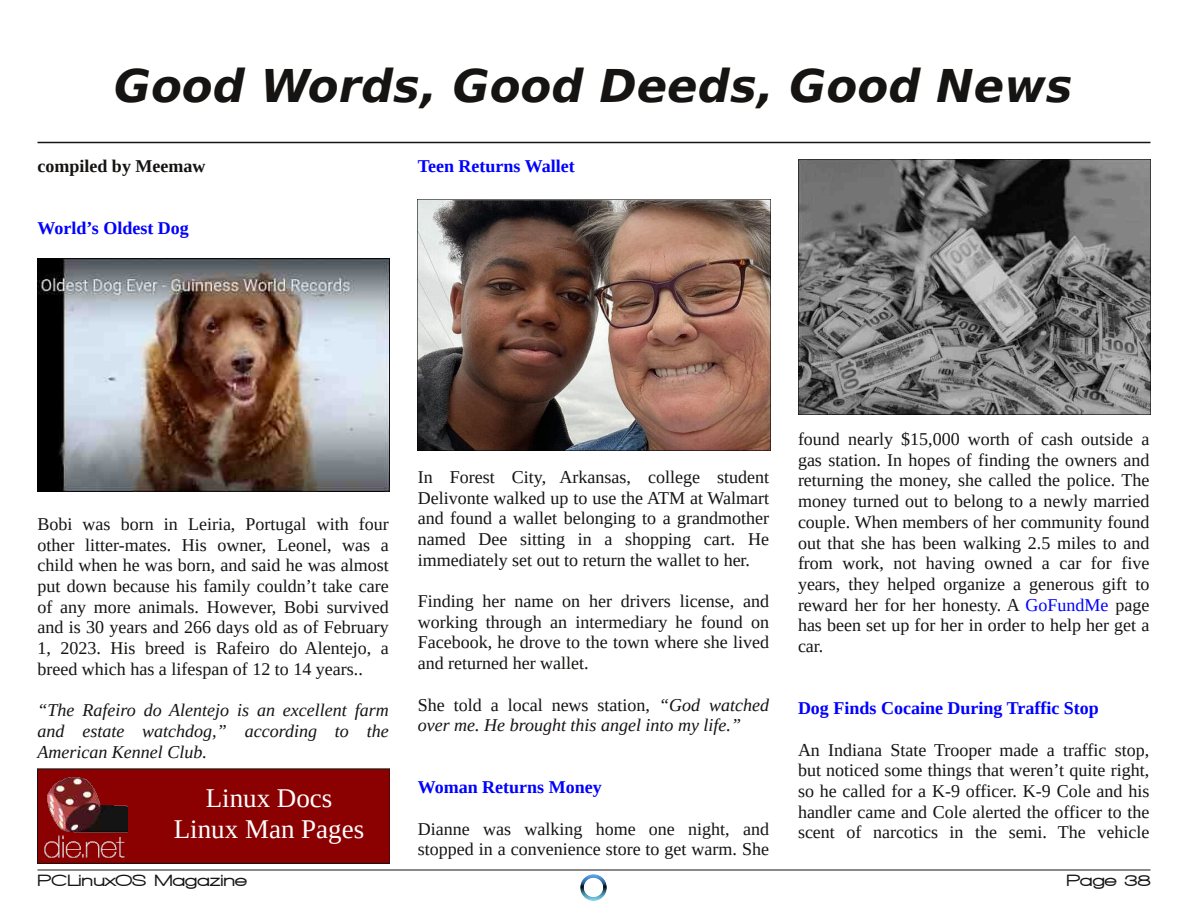
<style>
.page{position:relative;width:1188px;height:918px;background:#fff}
.page>*{position:absolute;margin:0;border:0;box-sizing:border-box;transform-origin:0 0}
.t1{font:italic 700 45px "Bitstream Vera Sans";color:#161413}
.t2{font:27px/31px "Liberation Serif";color:#fff;text-align:center}
.t3{font:18px/20.7px "Liberation Serif";color:#161413;text-align:justify}
.t4{font:italic 18px/20.7px "Liberation Serif";color:#161413;text-align:justify}
.t5{font:700 18px "Liberation Serif";color:#00f}
.t6{font:700 18px "Liberation Serif";color:#161413}
.t7{font:900 16.5px "Walkway Expand";color:#161413}
.s1{font-style:normal}
.s2{color:#00f}
</style>
<div class="page">
<hr style="left:38px;top:142px;width:1112px;height:1px;background:#161413">
<hr style="left:38px;top:870px;width:1112px;height:1px;background:#161413">
<img style="left:580px;top:874px;width:27px;height:27px">
<img style="left:38px;top:258px;width:352px;height:234px">
<img style="left:418px;top:200px;width:352px;height:250px">
<img style="left:798px;top:159px;width:352px;height:255px">
<div style="left:38px;top:769px;width:352px;height:94px;background:#8b0000"></div>
<img style="left:44px;top:777px;width:84px;height:81px">
<h1 class="t1" style="left:114px;top:60px;width:960px">Good Words, Good Deeds, Good News</h1>
<p class="t6" style="left:38px;top:155px;width:169px">compiled by Meemaw</p>
<p class="t5" style="left:38px;top:218px;width:153px">World’s Oldest Dog</p>
<p class="t5" style="left:418px;top:155px;width:159px">Teen Returns Wallet</p>
<p class="t3" style="left:38px;top:514px;width:353px">Bobi was born in Leiria, Portugal with four other litter-mates. His owner, Leonel, was a child when he was born, and said he was almost put down because his family couldn’t take care of any more animals. However, Bobi survived and is 30 years and 266 days old as of February 1, 2023. His breed is Rafeiro do Alentejo, a breed which has a lifespan of 12 to 14 years..</p>
<p class="t4" style="left:38px;top:700px;width:353px">“The Rafeiro do Alentejo is an excellent farm and estate watchdog,” according to the American Kennel Club.</p>
<h2 class="t2" style="left:174px;top:782px;width:192px">Linux Docs<br>Linux Man Pages</h2>
<p class="t3" style="left:418px;top:466px;width:353px">In Forest City, Arkansas, college student Delivonte walked up to use the ATM at Walmart and found a wallet belonging to a grandmother named Dee sitting in a shopping cart. He immediately set out to return the wallet to her.</p>
<p class="t3" style="left:418px;top:591px;width:353px">Finding her name on her drivers license, and working through an intermediary he found on Facebook, he drove to the town where she lived and returned her wallet.</p>
<p class="t4" style="left:418px;top:694px;width:353px"><span class="s1">She told a local news station,</span> “God watched over me. He brought this angel into my life.”</p>
<p class="t5" style="left:418px;top:777px;width:185px">Woman Returns Money</p>
<p class="t3" style="left:418px;top:818px;width:353px">Dianne was walking home one night, and stopped in a convenience store to get warm. She</p>
<p class="t3" style="left:798px;top:429px;width:353px">found nearly $15,000 worth of cash outside a gas station. In hopes of finding the owners and returning the money, she called the police. The money turned out to belong to a newly married couple. When members of her community found out that she has been walking 2.5 miles to and from work, not having owned a car for five years, they helped organize a generous gift to reward her for her honesty. A <span class="s2">GoFundMe</span> page has been set up for her in order to help her get a car.</p>
<p class="t5" style="left:798px;top:698px;width:302px">Dog Finds Cocaine During Traffic Stop</p>
<p class="t3" style="left:798px;top:739px;width:353px">An Indiana State Trooper made a traffic stop, but noticed some things that weren’t quite right, so he called for a K-9 officer. K-9 Cole and his handler came and Cole alerted the officer to the scent of narcotics in the semi. The vehicle</p>
<p class="t7" style="left:38px;top:871px;width:211px">PCLinuxOS Magazine</p>
<p class="t7" style="left:1066px;top:871px;width:86px">Page 38</p>
</div>
